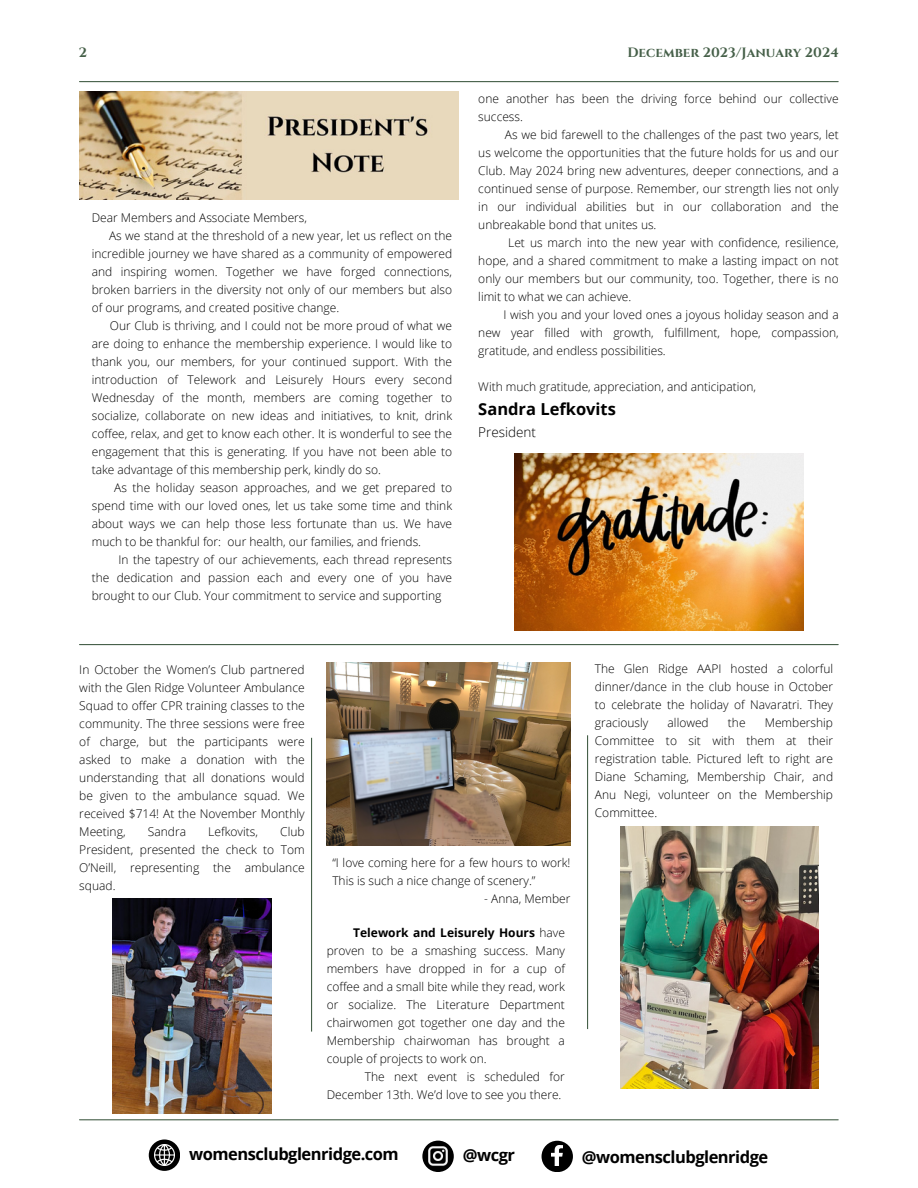
<style>
.page{position:relative;width:918px;height:1188px;background:#fff}
.page>*{position:absolute;margin:0;border:0;box-sizing:border-box;transform-origin:0 0}
.t1{font:700 16.5px "Open Sans";letter-spacing:-.03em;color:#000}
.t2{font:700 16.5px "Open Sans";color:#000}
.t3{font:700 13.5px "Cinzel";color:#466049}
.t4{font:300 13.5px "Open Sans";color:#000}
.t5{font:300 12px/18px "Open Sans";color:#000;text-align:justify}
.s1{font-weight:700}
</style>
<div class="page">
<hr style="left:80px;top:644px;width:758px;height:1px;background:#466049">
<hr style="left:80px;top:81px;width:758px;height:1px;background:#466049">
<hr style="left:80px;top:1119px;width:758px;height:1px;background:#466049">
<div style="left:422px;top:1141px;width:32px;height:31px;background:#000;border-radius:50%"></div>
<div style="left:542px;top:1141px;width:31px;height:31px;background:#000;border-radius:50%"></div>
<img style="left:552px;top:1145px;width:11px;height:20px">
<img style="left:428px;top:1146px;width:20px;height:20px">
<svg style="left:149px;top:1139px;width:31px;height:32px"></svg>
<img style="left:154px;top:1145px;width:20px;height:20px">
<img style="left:79px;top:92px;width:379px;height:108px">
<img style="left:327px;top:662px;width:243px;height:183px">
<img style="left:348px;top:729px;width:157px;height:110px">
<img style="left:621px;top:826px;width:198px;height:262px">
<hr style="left:311px;top:738px;width:1px;height:294px;background:#466049">
<hr style="left:587px;top:735px;width:1px;height:294px;background:#466049">
<img style="left:113px;top:899px;width:158px;height:215px">
<img style="left:514px;top:454px;width:289px;height:176px">
<p class="t3" style="left:79px;top:43px;width:10px">2</p>
<p class="t3" style="left:627px;top:43px;width:213px">December 2023/January 2024</p>
<p class="t5" style="left:92px;top:208px;width:217px">Dear Members and Associate Members,</p>
<p class="t5" style="left:92px;top:226px;width:362px;text-indent:17px">As we stand at the threshold of a new year, let us reflect on the incredible journey we have shared as a community of empowered and inspiring women. Together we have forged connections, broken barriers in the diversity not only of our members but also of our programs, and created positive change.</p>
<p class="t5" style="left:92px;top:316px;width:362px;text-indent:18px">Our Club is thriving, and I could not be more proud of what we are doing to enhance the membership experience. I would like to thank you, our members, for your continued support. With the introduction of Telework and Leisurely Hours every second Wednesday of the month, members are coming together to socialize, collaborate on new ideas and initiatives, to knit, drink coffee, relax, and get to know each other. It is wonderful to see the engagement that this is generating. If you have not been able to take advantage of this membership perk, kindly do so.</p>
<p class="t5" style="left:92px;top:478px;width:362px;text-indent:22px">As the holiday season approaches, and we get prepared to spend time with our loved ones, let us take some time and think about ways we can help those less fortunate than us. We have much to be thankful for: our health, our families, and friends.</p>
<p class="t5" style="left:92px;top:550px;width:362px;text-indent:27px">In the tapestry of our achievements, each thread represents the dedication and passion each and every one of you have brought to our Club. Your commitment to service and supporting</p>
<p class="t5" style="left:478px;top:89px;width:362px">one another has been the driving force behind our collective success.</p>
<p class="t5" style="left:478px;top:125px;width:362px;text-indent:27px">As we bid farewell to the challenges of the past two years, let us welcome the opportunities that the future holds for us and our Club. May 2024 bring new adventures, deeper connections, and a continued sense of purpose. Remember, our strength lies not only in our individual abilities but in our collaboration and the unbreakable bond that unites us.</p>
<p class="t5" style="left:478px;top:233px;width:362px;text-indent:30px">Let us march into the new year with confidence, resilience, hope, and a shared commitment to make a lasting impact on not only our members but our community, too. Together, there is no limit to what we can achieve.</p>
<p class="t5" style="left:478px;top:305px;width:362px;text-indent:25px">I wish you and your loved ones a joyous holiday season and a new year filled with growth, fulfillment, hope, compassion, gratitude, and endless possibilities.</p>
<p class="t5" style="left:478px;top:377px;width:279px">With much gratitude, appreciation, and anticipation,</p>
<p class="t2" style="left:478px;top:398px;width:139px">Sandra Lefkovits</p>
<p class="t4" style="left:478px;top:422px;width:59px">President</p>
<p class="t5" style="left:79px;top:660px;width:227px">In October the Women’s Club partnered with the Glen Ridge Volunteer Ambulance Squad to offer CPR training classes to the community. The three sessions were free of charge, but the participants were asked to make a donation with the understanding that all donations would be given to the ambulance squad. We received $714! At the November Monthly Meeting,</p>
<p class="t5" style="left:148px;top:822px;width:40px">Sandra</p>
<p class="t5" style="left:208px;top:822px;width:51px">Lefkovits,</p>
<p class="t5" style="left:79px;top:822px;width:227px;text-indent:201px">Club President, presented the check to Tom O’Neill, representing the ambulance squad.</p>
<p class="t5" style="left:332px;top:853px;width:240px">“I love coming here for a few hours to work!<br>This is such a nice change of scenery.”</p>
<p class="t5" style="left:484px;top:889px;width:88px">- Anna, Member</p>
<p class="t5" style="left:327px;top:923px;width:240px;text-indent:27px"><span class="s1">Telework and Leisurely Hours</span> have proven to be a smashing success. Many members have dropped in for a cup of coffee and a small bite while they read, work or socialize. The Literature Department chairwomen got together one day and the Membership chairwoman has brought a couple of projects to work on.</p>
<p class="t5" style="left:327px;top:1067px;width:240px;text-align:right">The next event is scheduled for<br>December 13th. We’d love to see you there.</p>
<p class="t5" style="left:595px;top:660px;width:240px">The Glen Ridge AAPI hosted a colorful dinner/dance in the club house in October to celebrate the holiday of Navaratri. They graciously</p>
<p class="t5" style="left:595px;top:714px;width:240px;text-indent:170px">Membership Committee to sit with them at their registration table. Pictured left to right are Diane Schaming, Membership Chair, and Anu Negi, volunteer on the Membership Committee.</p>
<p class="t5" style="left:668px;top:714px;width:43px">allowed</p>
<p class="t5" style="left:728px;top:714px;width:19px">the</p>
<p class="t1" style="left:189px;top:1143px;width:211px">womensclubglenridge.com</p>
<p class="t1" style="left:463px;top:1144px;width:54px">@wcgr</p>
<p class="t1" style="left:582px;top:1145px;width:188px">@womensclubglenridge</p>
</div>
